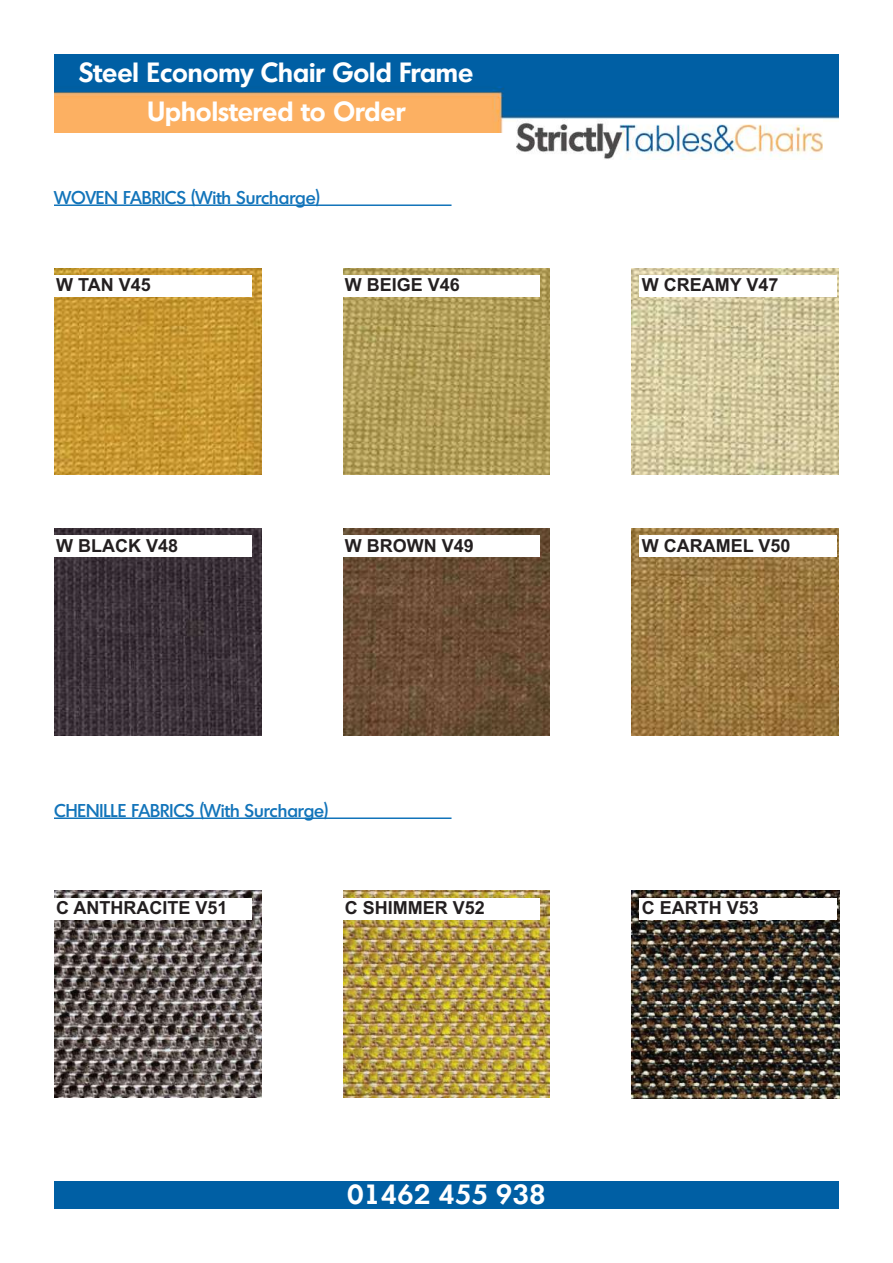
<style>
.page{position:relative;width:893px;height:1263px;background:#fff}
.page>*{position:absolute;margin:0;border:0;box-sizing:border-box;transform-origin:0 0}
.t1{font:600 27px "Montreal";color:#fff}
.t2{font:700 18px "Arial";color:#231f20}
.t3{font:500 18px "Montreal";color:#1274ba}
</style>
<div class="page">
<img style="left:54px;top:54px;width:785px;height:78px">
<div style="left:54px;top:1181px;width:785px;height:28px;background:#005fa4"></div>
<img style="left:516px;top:119px;width:307px;height:41px">
<img style="left:54px;top:268px;width:207px;height:207px">
<div style="left:54px;top:275px;width:197px;height:22px;background:#fff"></div>
<img style="left:343px;top:268px;width:207px;height:207px">
<div style="left:343px;top:275px;width:197px;height:22px;background:#fff"></div>
<img style="left:632px;top:268px;width:207px;height:207px">
<div style="left:639px;top:275px;width:198px;height:22px;background:#fff"></div>
<hr style="left:54px;top:204px;width:398px;height:2px;background:#1274ba">
<img style="left:54px;top:529px;width:207px;height:207px">
<div style="left:54px;top:535px;width:197px;height:22px;background:#fff"></div>
<img style="left:343px;top:529px;width:207px;height:207px">
<div style="left:343px;top:535px;width:197px;height:22px;background:#fff"></div>
<img style="left:632px;top:529px;width:207px;height:207px">
<div style="left:639px;top:535px;width:198px;height:22px;background:#fff"></div>
<img style="left:54px;top:891px;width:207px;height:207px">
<div style="left:54px;top:898px;width:197px;height:21px;background:#fff"></div>
<img style="left:343px;top:891px;width:207px;height:207px">
<div style="left:343px;top:898px;width:197px;height:21px;background:#fff"></div>
<img style="left:632px;top:891px;width:207px;height:207px">
<div style="left:639px;top:898px;width:198px;height:21px;background:#fff"></div>
<hr style="left:54px;top:817px;width:398px;height:2px;background:#1274ba">
<h1 class="t1" style="left:79px;top:54px;width:396px">Steel Economy Chair Gold Frame</h1>
<h1 class="t1" style="left:148px;top:94px;width:259px">Upholstered to Order</h1>
<p class="t3" style="left:54px;top:186px;width:267px">WOVEN FABRICS (With Surcharge)</p>
<p class="t2" style="left:56px;top:275px;width:96px">W TAN V45</p>
<p class="t2" style="left:345px;top:274px;width:117px">W BEIGE V46</p>
<p class="t2" style="left:642px;top:274px;width:138px">W CREAMY V47</p>
<p class="t2" style="left:56px;top:535px;width:124px">W BLACK V48</p>
<p class="t2" style="left:345px;top:535px;width:131px">W BROWN V49</p>
<p class="t2" style="left:642px;top:535px;width:150px">W CARAMEL V50</p>
<p class="t3" style="left:54px;top:799px;width:276px">CHENILLE FABRICS (With Surcharge)</p>
<p class="t2" style="left:56px;top:897px;width:173px">C ANTHRACITE V51</p>
<p class="t2" style="left:345px;top:897px;width:142px">C SHIMMER V52</p>
<p class="t2" style="left:642px;top:897px;width:119px">C EARTH V53</p>
<h1 class="t1" style="left:347px;top:1177px;width:200px">01462 455 938</h1>
</div>
